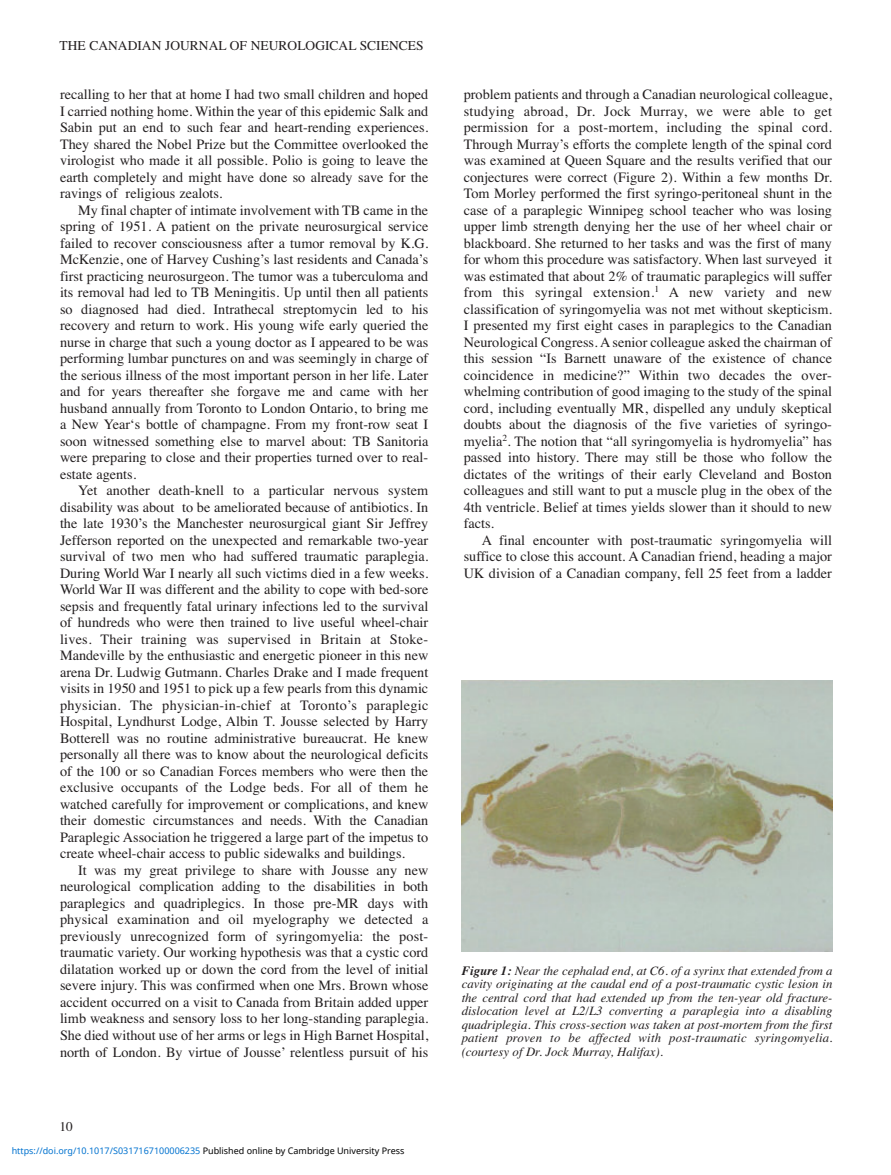
<style>
.page{position:relative;width:891px;height:1175px;background:#fff}
.page>*{position:absolute;margin:0;border:0;box-sizing:border-box;transform-origin:0 0}
.t1{font:14.25px/16.5px "Times";color:#231f20;text-align:justify}
.t2{font:13.5px "Times";color:#231f20}
.t3{font:italic 12.75px/13.5px "Times";color:#231f20;text-align:justify}
.t4{font:9px "Noto Sans";color:#0172cf}
.s1{color:#000}
.s2{font-weight:700}
</style>
<div class="page">
<img style="left:462px;top:680px;width:370px;height:271px">
<p class="t2" style="left:60px;top:37px;width:366px">THE CANADIAN JOURNAL OF NEUROLOGICAL SCIENCES</p>
<p class="t1" style="left:60px;top:86px;width:370px">recalling to her that at home I had two small children and hoped I carried nothing home. Within the year of this epidemic Salk and Sabin put an end to such fear and heart-rending experiences.<br>They shared the Nobel Prize but the Committee overlooked the virologist who made it all possible. Polio is going to leave the earth completely and might have done so already save for the ravings of religious zealots.</p>
<p class="t1" style="left:60px;top:201px;width:370px;text-indent:18px">My final chapter of intimate involvement with TB came in the spring of 1951. A patient on the private neurosurgical service failed to recover consciousness after a tumor removal by K.G.<br>McKenzie, one of Harvey Cushing’s last residents and Canada’s first practicing neurosurgeon. The tumor was a tuberculoma and its removal had led to TB Meningitis. Up until then all patients so diagnosed had died. Intrathecal streptomycin led to his recovery and return to work. His young wife early queried the nurse in charge that such a young doctor as I appeared to be was performing lumbar punctures on and was seemingly in charge of the serious illness of the most important person in her life. Later and for years thereafter she forgave me and came with her husband annually from Toronto to London Ontario, to bring me a New Year‘s bottle of champagne. From my front-row seat I soon witnessed something else to marvel about: TB Sanitoria were preparing to close and their properties turned over to real&shy;estate agents.</p>
<p class="t1" style="left:60px;top:482px;width:370px;text-indent:18px">Yet another death-knell to a particular nervous system disability was about to be ameliorated because of antibiotics. In the late 1930’s the Manchester neurosurgical giant Sir Jeffrey Jefferson reported on the unexpected and remarkable two-year survival of two men who had suffered traumatic paraplegia.<br>During World War I nearly all such victims died in a few weeks.<br>World War II was different and the ability to cope with bed-sore sepsis and frequently fatal urinary infections led to the survival of hundreds who were then trained to live useful wheel-chair lives. Their training was supervised in Britain at Stoke-Mandeville by the enthusiastic and energetic pioneer in this new arena Dr. Ludwig Gutmann. Charles Drake and I made frequent visits in 1950 and 1951 to pick up a few pearls from this dynamic physician. The physician-in-chief at Toronto’s paraplegic Hospital, Lyndhurst Lodge, Albin T. Jousse selected by Harry Botterell was no routine administrative bureaucrat. He knew personally all there was to know about the neurological deficits of the 100 or so Canadian Forces members who were then the exclusive occupants of the Lodge beds. For all of them he watched carefully for improvement or complications, and knew their domestic circumstances and needs. With the Canadian Paraplegic Association he triggered a large part of the impetus to create wheel-chair access to public sidewalks and buildings.</p>
<p class="t1" style="left:60px;top:861px;width:370px;text-indent:18px">It was my great privilege to share with Jousse any new neurological complication adding to the disabilities in both paraplegics and quadriplegics. In those pre-MR days with physical examination and oil myelography we detected a previously unrecognized form of syringomyelia: the post&shy;traumatic variety. Our working hypothesis was that a cystic cord dilatation worked up or down the cord from the level of initial severe injury. This was confirmed when one Mrs. Brown whose accident occurred on a visit to Canada from Britain added upper limb weakness and sensory loss to her long-standing paraplegia.<br>She died without use of her arms or legs in High Barnet Hospital, north of London. By virtue of Jousse’ relentless pursuit of his</p>
<p class="t2" style="left:60px;top:1118px;width:15px">10</p>
<p class="t4" style="left:12px;top:1143px;width:394px">https://doi.org/10.1017/S0317167100006235 <span class="s1">Published online by Cambridge University Press</span></p>
<p class="t1" style="left:464px;top:86px;width:370px">problem patients and through a Canadian neurological colleague, studying abroad, Dr. Jock Murray, we were able to get permission for a post-mortem, including the spinal cord.<br>Through Murray’s efforts the complete length of the spinal cord was examined at Queen Square and the results verified that our conjectures were correct (Figure 2). Within a few months Dr.<br>Tom Morley performed the first syringo-peritoneal shunt in the case of a paraplegic Winnipeg school teacher who was losing upper limb strength denying her the use of her wheel chair or blackboard. She returned to her tasks and was the first of many for whom this procedure was satisfactory. When last surveyed it was estimated that about 2% of traumatic paraplegics will suffer from this syringal extension.<sup>1</sup> A new variety and new classification of syringomyelia was not met without skepticism.<br>I presented my first eight cases in paraplegics to the Canadian Neurological Congress. A senior colleague asked the chairman of this session “Is Barnett unaware of the existence of chance coincidence in medicine?” Within two decades the over&shy;whelming contribution of good imaging to the study of the spinal cord, including eventually MR, dispelled any unduly skeptical doubts about the diagnosis of the five varieties of syringo&shy;myelia<sup>2</sup>. The notion that “all syringomyelia is hydromyelia” has passed into history. There may still be those who follow the dictates of the writings of their early Cleveland and Boston colleagues and still want to put a muscle plug in the obex of the 4th ventricle. Belief at times yields slower than it should to new facts.</p>
<p class="t1" style="left:464px;top:531px;width:370px;text-indent:18px">A final encounter with post-traumatic syringomyelia will suffice to close this account. A Canadian friend, heading a major UK division of a Canadian company, fell 25 feet from a ladder</p>
<p class="t3" style="left:462px;top:963px;width:372px"><span class="s2">Figure 1:</span> Near the cephalad end, at C6. of a syrinx that extended from a cavity originating at the caudal end of a post-traumatic cystic lesion in the central cord that had extended up from the ten-year old fracture&shy;dislocation level at L2/L3 converting a paraplegia into a disabling quadriplegia. This cross-section was taken at post-mortem from the first patient proven to be affected with post-traumatic syringomyelia. (courtesy of Dr. Jock Murray, Halifax).</p>
</div>
